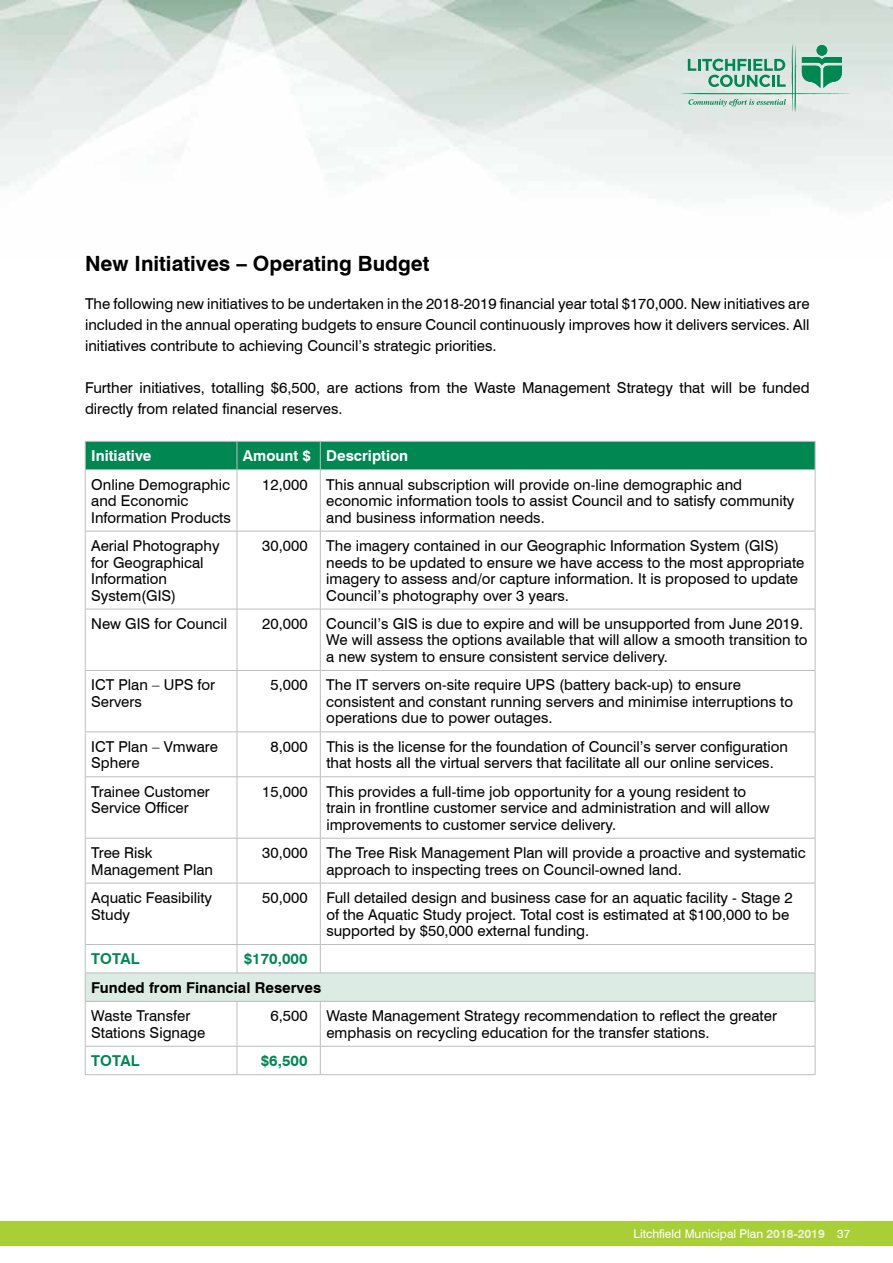
<style>
.page{position:relative;width:893px;height:1263px;background:#fff}
.page>*{position:absolute;margin:0;border:0;box-sizing:border-box;transform-origin:0 0}
.t1{font:700 21px "Swiss 721 BT";color:#000}
.t2{font:15px/16.5px "Swiss 721 BT";color:#000}
.t3{font:700 15px "Swiss 721 BT";color:#fff}
.t4{font:700 15px "Swiss 721 BT";color:#000}
.t5{font:700 15px "Swiss 721 BT";color:#008752}
.t6{font:12px "Swiss 721 BT";color:#fff}
.s1{font-weight:700;color:#ebf3d5}
</style>
<div class="page">
<div style="left:0;top:1221px;width:893px;height:24px;background:#a9cf38"></div>
<svg style="left:680px;top:43px;width:170px;height:70px;background:#b0d2c5"></svg>
<div style="left:85px;top:973px;width:730px;height:28px;background:#dcebe3"></div>
<div style="left:85px;top:441px;width:731px;height:29px;background:#008752"></div>
<hr style="left:85px;top:469px;width:152px;height:1px;background:#bcbec0">
<hr style="left:85px;top:470px;width:1px;height:61px;background:#bcbec0">
<hr style="left:237px;top:469px;width:83px;height:1px;background:#bcbec0">
<hr style="left:237px;top:470px;width:1px;height:61px;background:#bcbec0">
<hr style="left:320px;top:469px;width:495px;height:1px;background:#bcbec0">
<hr style="left:320px;top:470px;width:1px;height:61px;background:#bcbec0">
<hr style="left:815px;top:470px;width:1px;height:61px;background:#bcbec0">
<hr style="left:85px;top:531px;width:152px;height:1px;background:#bcbec0">
<hr style="left:85px;top:531px;width:1px;height:78px;background:#bcbec0">
<hr style="left:237px;top:531px;width:83px;height:1px;background:#bcbec0">
<hr style="left:237px;top:531px;width:1px;height:78px;background:#bcbec0">
<hr style="left:320px;top:531px;width:495px;height:1px;background:#bcbec0">
<hr style="left:320px;top:531px;width:1px;height:78px;background:#bcbec0">
<hr style="left:815px;top:531px;width:1px;height:78px;background:#bcbec0">
<hr style="left:85px;top:609px;width:152px;height:1px;background:#bcbec0">
<hr style="left:85px;top:609px;width:1px;height:61px;background:#bcbec0">
<hr style="left:237px;top:609px;width:83px;height:1px;background:#bcbec0">
<hr style="left:237px;top:609px;width:1px;height:61px;background:#bcbec0">
<hr style="left:320px;top:609px;width:495px;height:1px;background:#bcbec0">
<hr style="left:320px;top:609px;width:1px;height:61px;background:#bcbec0">
<hr style="left:815px;top:609px;width:1px;height:61px;background:#bcbec0">
<hr style="left:85px;top:670px;width:152px;height:1px;background:#bcbec0">
<hr style="left:85px;top:671px;width:1px;height:61px;background:#bcbec0">
<hr style="left:237px;top:670px;width:83px;height:1px;background:#bcbec0">
<hr style="left:237px;top:671px;width:1px;height:61px;background:#bcbec0">
<hr style="left:320px;top:670px;width:495px;height:1px;background:#bcbec0">
<hr style="left:320px;top:671px;width:1px;height:61px;background:#bcbec0">
<hr style="left:815px;top:671px;width:1px;height:61px;background:#bcbec0">
<hr style="left:85px;top:732px;width:152px;height:1px;background:#bcbec0">
<hr style="left:85px;top:732px;width:1px;height:45px;background:#bcbec0">
<hr style="left:237px;top:732px;width:83px;height:1px;background:#bcbec0">
<hr style="left:237px;top:732px;width:1px;height:45px;background:#bcbec0">
<hr style="left:320px;top:732px;width:495px;height:1px;background:#bcbec0">
<hr style="left:320px;top:732px;width:1px;height:45px;background:#bcbec0">
<hr style="left:815px;top:732px;width:1px;height:45px;background:#bcbec0">
<hr style="left:85px;top:776px;width:152px;height:1px;background:#bcbec0">
<hr style="left:85px;top:777px;width:1px;height:61px;background:#bcbec0">
<hr style="left:237px;top:776px;width:83px;height:1px;background:#bcbec0">
<hr style="left:237px;top:777px;width:1px;height:61px;background:#bcbec0">
<hr style="left:320px;top:776px;width:495px;height:1px;background:#bcbec0">
<hr style="left:320px;top:777px;width:1px;height:61px;background:#bcbec0">
<hr style="left:815px;top:777px;width:1px;height:61px;background:#bcbec0">
<hr style="left:85px;top:838px;width:152px;height:1px;background:#bcbec0">
<hr style="left:85px;top:838px;width:1px;height:45px;background:#bcbec0">
<hr style="left:237px;top:838px;width:83px;height:1px;background:#bcbec0">
<hr style="left:237px;top:838px;width:1px;height:45px;background:#bcbec0">
<hr style="left:320px;top:838px;width:495px;height:1px;background:#bcbec0">
<hr style="left:320px;top:838px;width:1px;height:45px;background:#bcbec0">
<hr style="left:815px;top:838px;width:1px;height:45px;background:#bcbec0">
<hr style="left:85px;top:883px;width:152px;height:1px;background:#bcbec0">
<hr style="left:85px;top:883px;width:1px;height:61px;background:#bcbec0">
<hr style="left:237px;top:883px;width:83px;height:1px;background:#bcbec0">
<hr style="left:237px;top:883px;width:1px;height:61px;background:#bcbec0">
<hr style="left:320px;top:883px;width:495px;height:1px;background:#bcbec0">
<hr style="left:320px;top:883px;width:1px;height:61px;background:#bcbec0">
<hr style="left:815px;top:883px;width:1px;height:61px;background:#bcbec0">
<hr style="left:85px;top:944px;width:152px;height:1px;background:#bcbec0">
<hr style="left:237px;top:944px;width:83px;height:1px;background:#bcbec0">
<svg style="left:237px;top:945px;width:1px;height:28px"></svg>
<hr style="left:320px;top:944px;width:495px;height:1px;background:#bcbec0">
<svg style="left:320px;top:945px;width:1px;height:28px"></svg>
<hr style="left:85px;top:973px;width:152px;height:1px;background:#bcbec0">
<svg style="left:85px;top:945px;width:1px;height:56px"></svg>
<hr style="left:237px;top:973px;width:83px;height:1px;background:#bcbec0">
<hr style="left:320px;top:973px;width:495px;height:1px;background:#bcbec0">
<svg style="left:815px;top:945px;width:1px;height:56px"></svg>
<hr style="left:85px;top:1001px;width:152px;height:1px;background:#bcbec0">
<hr style="left:85px;top:1001px;width:1px;height:45px;background:#bcbec0">
<hr style="left:237px;top:1001px;width:83px;height:1px;background:#bcbec0">
<hr style="left:237px;top:1001px;width:1px;height:45px;background:#bcbec0">
<hr style="left:320px;top:1001px;width:495px;height:1px;background:#bcbec0">
<hr style="left:320px;top:1001px;width:1px;height:45px;background:#bcbec0">
<hr style="left:815px;top:1001px;width:1px;height:45px;background:#bcbec0">
<hr style="left:85px;top:1046px;width:152px;height:1px;background:#bcbec0">
<svg style="left:85px;top:1047px;width:1px;height:27px"></svg>
<hr style="left:237px;top:1046px;width:83px;height:1px;background:#bcbec0">
<svg style="left:237px;top:1046px;width:1px;height:28px"></svg>
<hr style="left:320px;top:1046px;width:495px;height:1px;background:#bcbec0">
<svg style="left:320px;top:1046px;width:1px;height:28px"></svg>
<svg style="left:815px;top:1046px;width:1px;height:28px"></svg>
<hr style="left:85px;top:1074px;width:152px;height:1px;background:#bcbec0">
<hr style="left:237px;top:1074px;width:83px;height:1px;background:#bcbec0">
<hr style="left:320px;top:1074px;width:495px;height:1px;background:#bcbec0">
<h1 class="t1" style="left:85px;top:251px;width:346px">New Initiatives – Operating Budget</h1>
<p class="t2" style="left:85px;top:293px;width:726px;line-height:21px;text-align:justify">The following new initiatives to be undertaken in the 2018-2019 financial year total $170,000. New initiatives are included in the annual operating budgets to ensure Council continuously improves how it delivers services. All initiatives contribute to achieving Council’s strategic priorities.</p>
<p class="t2" style="left:85px;top:377px;width:726px;line-height:21px">Further initiatives, totalling $6,500, are actions from the Waste Management Strategy that will be funded directly from related financial reserves.</p>
<p class="t3" style="left:91px;top:447px;width:62px">Initiative</p>
<p class="t3" style="left:243px;top:447px;width:167px">Amount $ Description</p>
<p class="t2" style="left:91px;top:476px;width:141px">Online Demographic and Economic<br>Information Products</p>
<p class="t2" style="left:326px;top:476px;width:470px;text-indent:-64px">12,000 This annual subscription will provide on-line demographic and economic information tools to assist Council and to satisfy community and business information needs.</p>
<p class="t2" style="left:91px;top:537px;width:130px">Aerial Photography for Geographical<br>Information<br>System(GIS)</p>
<p class="t2" style="left:326px;top:537px;width:480px;text-indent:-64px">30,000 The imagery contained in our Geographic Information System (GIS) needs to be updated to ensure we have access to the most appropriate imagery to assess and/or capture information. It is proposed to update Council’s photography over 3 years.</p>
<p class="t2" style="left:91px;top:615px;width:138px">New GIS for Council</p>
<p class="t2" style="left:326px;top:615px;width:483px;text-indent:-64px">20,000 Council’s GIS is due to expire and will be unsupported from June 2019.<br>We will assess the options available that will allow a smooth transition to a new system to ensure consistent service delivery.</p>
<p class="t2" style="left:91px;top:677px;width:126px">ICT Plan – UPS for<br>Servers</p>
<p class="t2" style="left:270px;top:677px;width:39px">5,000</p>
<p class="t2" style="left:326px;top:677px;width:468px">The IT servers on-site require UPS (battery back-up) to ensure consistent and constant running servers and minimise interruptions to operations due to power outages.</p>
<p class="t2" style="left:91px;top:738px;width:128px">ICT Plan – Vmware<br>Sphere</p>
<p class="t2" style="left:326px;top:738px;width:463px;text-indent:-56px">8,000 This is the license for the foundation of Council’s server configuration that hosts all the virtual servers that facilitate all our online services.</p>
<p class="t2" style="left:91px;top:783px;width:120px">Trainee Customer<br>Service Officer</p>
<p class="t2" style="left:326px;top:783px;width:445px;text-indent:-64px">15,000 This provides a full-time job opportunity for a young resident to train in frontline customer service and administration and will allow improvements to customer service delivery.</p>
<p class="t2" style="left:91px;top:844px;width:123px">Tree Risk<br>Management Plan</p>
<p class="t2" style="left:326px;top:844px;width:481px;text-indent:-64px">30,000 The Tree Risk Management Plan will provide a proactive and systematic approach to inspecting trees on Council-owned land.</p>
<p class="t2" style="left:91px;top:889px;width:122px">Aquatic Feasibility<br>Study</p>
<p class="t2" style="left:326px;top:889px;width:468px;text-indent:-64px">50,000 Full detailed design and business case for an aquatic facility - Stage 2 of the Aquatic Study project. Total cost is estimated at $100,000 to be supported by $50,000 external funding.</p>
<p class="t5" style="left:91px;top:950px;width:50px">TOTAL</p>
<p class="t5" style="left:244px;top:950px;width:65px">$170,000</p>
<p class="t4" style="left:91px;top:978px;width:231px">Funded from Financial Reserves</p>
<p class="t2" style="left:91px;top:1007px;width:116px">Waste Transfer<br>Stations Signage</p>
<p class="t2" style="left:326px;top:1007px;width:452px;text-indent:-56px">6,500 Waste Management Strategy recommendation to reflect the greater emphasis on recycling education for the transfer stations.</p>
<p class="t5" style="left:91px;top:1052px;width:50px">TOTAL</p>
<p class="t5" style="left:261px;top:1052px;width:48px">$6,500</p>
<p class="t6" style="left:634px;top:1226px;width:218px">Litchfield Municipal Plan <span class="s1">2018-2019</span> 37</p>
</div>
